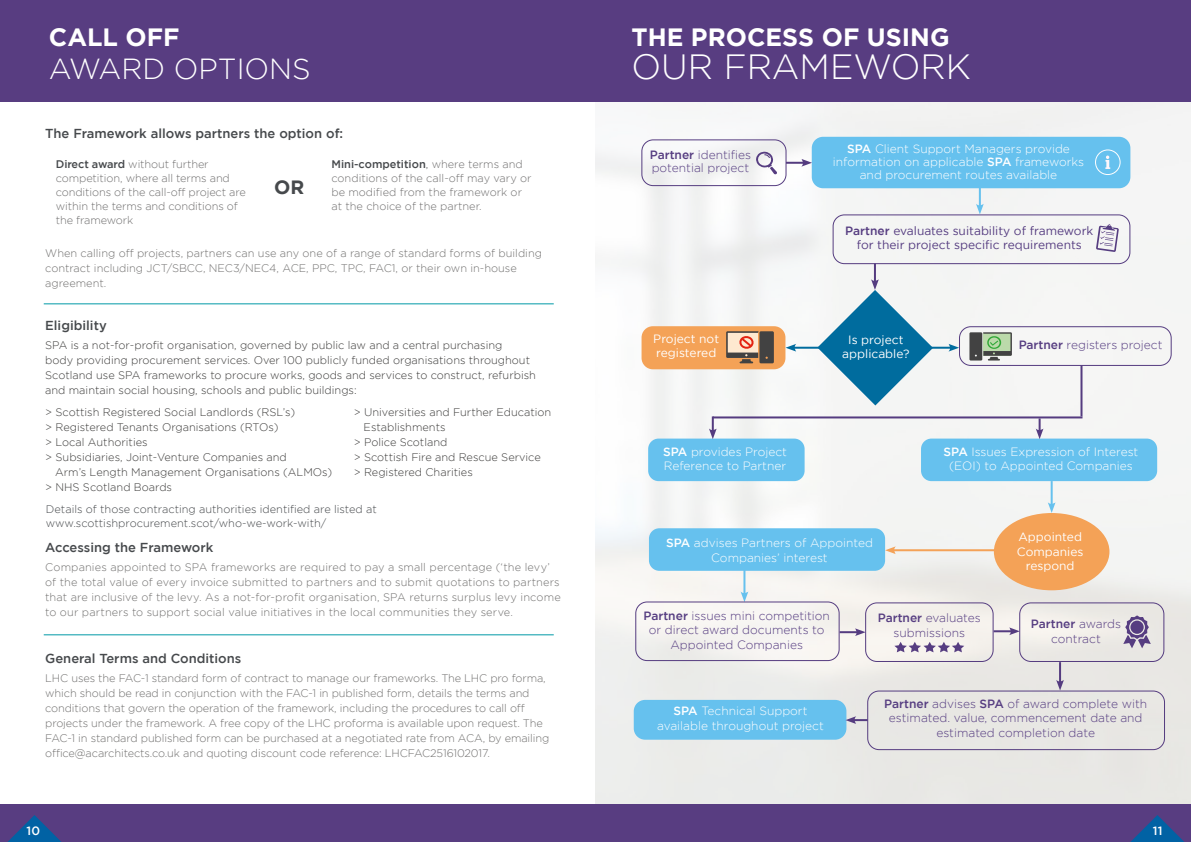
<style>
.page{position:relative;width:1191px;height:842px;background:#fff}
.page>*{position:absolute;margin:0;border:0;box-sizing:border-box;transform-origin:0 0}
.t1{font:300 35px "Gotham";color:#fff}
.t2{font:300 29px "Gotham";color:#fff}
.t3{font:700 25px "Gotham";color:#fff}
.t4{font:700 19.2px "Gotham";color:#46494c}
.t5{font:500 13px "Gotham";color:#46494c}
.t6{font:300 12px/14.4px "Gotham";color:#fff;text-align:center}
.t7{font:300 12px/14.4px "Gotham";color:#563d81;text-align:center}
.t8{font:12px/14.4px "Gotham";color:#563d81;text-align:center}
.t9{font:12px/14.4px "Gotham";color:#fff;text-align:center}
.t10{font:500 12px "Gotham";color:#fff}
.t11{font:300 11px/15px "Gotham";letter-spacing:-.01em;color:#71706f}
.t12{font:300 11px/15px "Gotham";color:#3d3c3b}
.t13{font:300 11px/15px "Gotham";letter-spacing:.01em;color:#71706f}
.t14{font:300 11px/14px "Gotham";letter-spacing:-.01em;color:#706f6f}
.t15{font:300 11px/14.4px "Gotham";color:#46494c}
.s1{font-weight:500;color:#46494c}
.s2{color:#46494c}
.s3{font-weight:500}
</style>
<div class="page">
<img style="left:595px;top:102px;width:596px;height:702px">
<div style="left:595px;top:0;width:596px;height:102px;background:#583d81"></div>
<hr style="left:1080px;top:365px;width:2px;height:51px;background:#553c80">
<div style="left:641px;top:139px;width:145px;height:47px;border:1px solid #553c80;border-radius:11px"></div>
<div style="left:641px;top:326px;width:144px;height:43px;background:#f4a257;border-radius:11px"></div>
<div style="left:832px;top:214px;width:298px;height:50px;border:1px solid #553c80;border-radius:11px"></div>
<div style="left:648px;top:439px;width:156px;height:42px;background:#66c1ee;border-radius:10px"></div>
<div style="left:959px;top:326px;width:212px;height:40px;border:1px solid #553c80;border-radius:11px"></div>
<div style="left:649px;top:528px;width:236px;height:43px;background:#66c1ee;border-radius:10px"></div>
<div style="left:865px;top:602px;width:128px;height:60px;border:1px solid #553c80;border-radius:11px"></div>
<div style="left:1019px;top:602px;width:145px;height:60px;border:1px solid #553c80;border-radius:11px"></div>
<div style="left:811px;top:137px;width:319px;height:51px;background:#66c1ee;border-radius:11px"></div>
<div style="left:921px;top:439px;width:236px;height:42px;background:#66c1ee;border-radius:10px"></div>
<div style="left:994px;top:513px;width:115px;height:77px;background:#f4a257;border-radius:50%"></div>
<svg style="left:786px;top:159px;width:26px;height:8px"></svg>
<svg style="left:817px;top:264px;width:116px;height:141px"></svg>
<svg style="left:1035px;top:418px;width:8px;height:21px"></svg>
<hr style="left:892px;top:549px;width:104px;height:2px;background:#f4a258">
<svg style="left:885px;top:546px;width:11px;height:8px"></svg>
<hr style="left:1050px;top:481px;width:2px;height:25px;background:#66c1ee">
<svg style="left:1047px;top:502px;width:8px;height:11px"></svg>
<hr style="left:1059px;top:662px;width:2px;height:22px;background:#553c80">
<svg style="left:1056px;top:680px;width:8px;height:10px"></svg>
<svg style="left:709px;top:416px;width:7px;height:23px"></svg>
<hr style="left:743px;top:569px;width:2px;height:26px;background:#66c1ee">
<svg style="left:740px;top:591px;width:8px;height:10px"></svg>
<svg style="left:839px;top:628px;width:26px;height:8px"></svg>
<hr style="left:993px;top:630px;width:20px;height:2px;background:#553c80">
<svg style="left:1009px;top:627px;width:10px;height:8px"></svg>
<hr style="left:713px;top:416px;width:369px;height:2px;background:#553c80">
<hr style="left:792px;top:347px;width:62px;height:2px;background:#006c9e">
<svg style="left:785px;top:344px;width:11px;height:8px"></svg>
<svg style="left:756px;top:151px;width:21px;height:24px"></svg>
<div style="left:1095px;top:149px;width:25px;height:26px;border:1px solid #fff;border-radius:50%"></div>
<svg style="left:1105px;top:156px;width:5px;height:13px"></svg>
<svg style="left:1096px;top:224px;width:22px;height:28px"></svg>
<svg style="left:726px;top:331px;width:48px;height:32px;background:#9f8370"></svg>
<svg style="left:969px;top:332px;width:43px;height:28px"></svg>
<hr style="left:919px;top:347px;width:33px;height:2px;background:#006c9e">
<svg style="left:948px;top:344px;width:11px;height:8px"></svg>
<hr style="left:979px;top:181px;width:2px;height:26px;background:#66c1ee">
<svg style="left:976px;top:204px;width:7px;height:10px"></svg>
<svg style="left:1123px;top:615px;width:27px;height:33px"></svg>
<svg style="left:894px;top:642px;width:70px;height:10px"></svg>
<div style="left:635px;top:601px;width:204px;height:60px;border:1px solid #553c80;border-radius:11px"></div>
<div style="left:867px;top:690px;width:298px;height:60px;border:1px solid #553c80;border-radius:11px"></div>
<div style="left:634px;top:700px;width:212px;height:40px;background:#66c1ee;border-radius:11px"></div>
<svg style="left:845px;top:716px;width:22px;height:8px"></svg>
<div style="left:595px;top:804px;width:596px;height:38px;background:#583d81"></div>
<div style="left:0;top:804px;width:595px;height:38px;background:#583d81"></div>
<div style="left:0;top:0;width:600px;height:102px;background:#583d81"></div>
<hr style="left:44px;top:634px;width:510px;height:1px;background:#0099a7">
<hr style="left:44px;top:303px;width:510px;height:1px;background:#0099a7">
<svg style="left:1130px;top:815px;width:54px;height:27px"></svg>
<svg style="left:7px;top:815px;width:54px;height:27px"></svg>
<h3 class="t3" style="left:49px;top:22px;width:132px">CALL OFF</h3>
<h2 class="t2" style="left:49px;top:52px;width:263px">AWARD OPTIONS</h2>
<p class="t5" style="left:45px;top:126px;width:299px">The Framework allows partners the option of:</p>
<p class="t14" style="left:56px;top:157px;width:192px"><span class="s1">Direct award</span> without further competition, where all terms and conditions of the call-off project are within the terms and conditions of the framework</p>
<h3 class="t4" style="left:274px;top:176px;width:32px">OR</h3>
<p class="t14" style="left:331px;top:157px;width:202px"><span class="s1">Mini-competition</span><span class="s2">,</span> where terms and conditions of the call-off may vary or be modified from the framework or at the choice of the partner.</p>
<p class="t11" style="left:45px;top:245px;width:498px">When calling off projects, partners can use any one of a range of standard forms of building contract including JCT/SBCC, NEC3/NEC4, ACE, PPC, TPC, FAC1, or their own in-house agreement.</p>
<p class="t5" style="left:45px;top:318px;width:63px">Eligibility</p>
<p class="t12" style="left:45px;top:338px;width:492px">SPA is a not-for-profit organisation, governed by public law and a central purchasing<br>body providing procurement services. Over 100 publicly funded organisations throughout Scotland use SPA frameworks to procure works, goods and services to construct, refurbish and maintain social housing, schools and public buildings:</p>
<p class="t12" style="left:45px;top:404px;width:251px">&gt; Scottish Registered Social Landlords (RSL’s)</p>
<p class="t12" style="left:45px;top:419px;width:235px">&gt; Registered Tenants Organisations (RTOs)</p>
<p class="t12" style="left:45px;top:434px;width:104px">&gt; Local Authorities</p>
<p class="t12" style="left:45px;top:449px;width:243px">&gt; Subsidiaries, Joint-Venture Companies and</p>
<p class="t12" style="left:55px;top:464px;width:279px">Arm’s Length Management Organisations (ALMOs)</p>
<p class="t12" style="left:45px;top:479px;width:128px">&gt; NHS Scotland Boards</p>
<p class="t12" style="left:354px;top:404px;width:199px">&gt; Universities and Further Education</p>
<p class="t12" style="left:364px;top:419px;width:83px">Establishments</p>
<p class="t12" style="left:354px;top:434px;width:95px">&gt; Police Scotland</p>
<p class="t12" style="left:354px;top:449px;width:189px">&gt; Scottish Fire and Rescue Service</p>
<p class="t12" style="left:354px;top:464px;width:121px">&gt; Registered Charities</p>
<p class="t15" style="left:46px;top:501px;width:332px">Details of those contracting authorities identified are listed at www.scottishprocurement.scot/who-we-work-with/</p>
<p class="t5" style="left:45px;top:540px;width:170px">Accessing the Framework</p>
<p class="t13" style="left:45px;top:560px;width:517px">Companies appointed to SPA frameworks are required to pay a small percentage (‘the levy’ of the total value of every invoice submitted to partners and to submit quotations to partners that are inclusive of the levy. As a not-for-profit organisation, SPA returns surplus levy income to our partners to support social value initiatives in the local communities they serve.</p>
<p class="t5" style="left:45px;top:651px;width:198px">General Terms and Conditions</p>
<p class="t11" style="left:45px;top:670px;width:506px">LHC uses the FAC-1 standard form of contract to manage our frameworks. The LHC pro forma, which should be read in conjunction with the FAC-1 in published form, details the terms and conditions that govern the operation of the framework, including the procedures to call off projects under the framework. A free copy of the LHC proforma is available upon request. The FAC-1 in standard published form can be purchased at a negotiated rate from ACA, by emailing office@acarchitects.co.uk and quoting discount code reference: LHCFAC2516102017.</p>
<h3 class="t3" style="left:631px;top:23px;width:319px">THE PROCESS OF USING</h3>
<h1 class="t1" style="left:631px;top:48px;width:341px">OUR FRAMEWORK</h1>
<p class="t7" style="left:650px;top:149px;width:103px;line-height:13px;text-align:left"><span class="s3">Partner</span> identifies potential project</p>
<p class="t9" style="left:653px;top:331px;width:67px;text-align:left">Project not registered</p>
<p class="t6" style="left:663px;top:444px;width:125px;text-align:left"><span class="s3">SPA</span> provides Project<br>Reference to Partner</p>
<p class="t6" style="left:833px;top:142px;width:253px;line-height:13px"><span class="s3">SPA</span> Client Support Managers provide information on applicable <span class="s3">SPA</span> frameworks and procurement routes available</p>
<p class="t8" style="left:845px;top:223px;width:249px"><span class="s3">Partner</span> evaluates suitability of framework for their project specific requirements</p>
<p class="t9" style="left:842px;top:332px;width:69px">Is project applicable?</p>
<p class="t7" style="left:1018px;top:338px;width:145px"><span class="s3">Partner</span> registers project</p>
<p class="t6" style="left:943px;top:444px;width:196px"><span class="s3">SPA</span> Issues Expression of Interest (EOI) to Appointed Companies</p>
<p class="t6" style="left:666px;top:536px;width:208px"><span class="s3">SPA</span> advises Partners of Appointed<br>Companies’ interest</p>
<p class="t9" style="left:1017px;top:530px;width:68px">Appointed<br>Companies respond</p>
<p class="t7" style="left:643px;top:608px;width:188px"><span class="s3">Partner</span> issues mini competition or direct award documents to<br>Appointed Companies</p>
<p class="t6" style="left:657px;top:704px;width:168px"><span class="s3">SPA</span> Technical Support available throughout project</p>
<p class="t7" style="left:877px;top:611px;width:105px"><span class="s3">Partner</span> evaluates submissions</p>
<p class="t7" style="left:1031px;top:616px;width:92px"><span class="s3">Partner</span> awards contract</p>
<p class="t7" style="left:884px;top:696px;width:264px"><span class="s3">Partner</span> advises <span class="s3">SPA</span> of award complete with estimated. value, commencement date and estimated completion date</p>
<p class="t10" style="left:27px;top:824px;width:15px">10</p>
<p class="t10" style="left:1152px;top:824px;width:11px">11</p>
</div>
